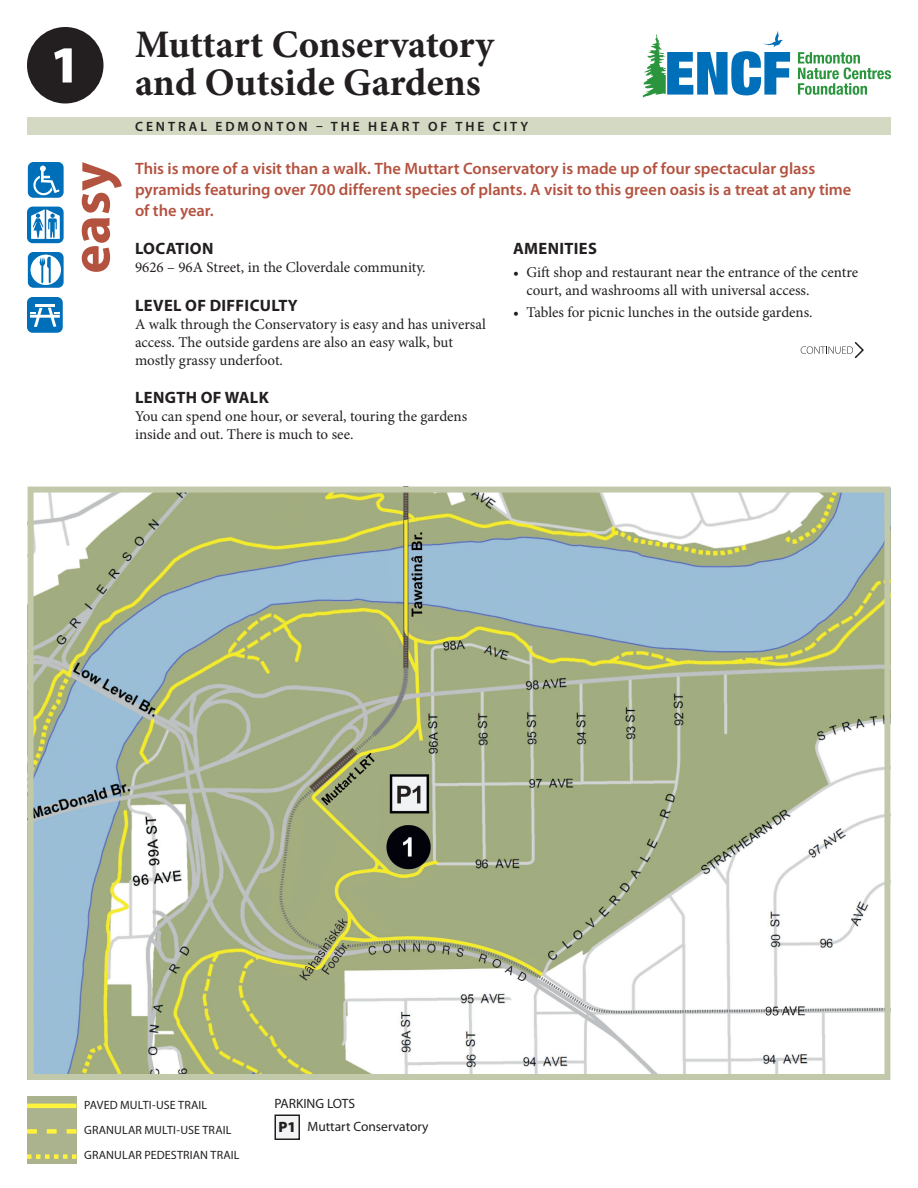
<style>
.page{position:relative;width:918px;height:1188px;background:#fff}
.page>*{position:absolute;margin:0;border:0;box-sizing:border-box;transform-origin:0 0}
.difficulty{font:700 55.5px "Myriad Pro";color:#b45240}
.walk_number{font:900 52.5px "Myriad Pro";color:#fff}
.Trail_Title{font:700 39px/37.5px "Minion Pro";color:#231f20}
.Intro_Paragraph{font:600 16.5px/21px "Myriad Pro";letter-spacing:-.005em;color:#b45240}
.Heading_2{font:700 16.5px "Myriad Pro";letter-spacing:.02em;color:#231f20}
.text_after_Heading_2{font:15px/18px "Minion Pro";color:#231f20}
.bullets{font:15px/18px "Minion Pro";color:#231f20}
.t1{font:900 15px "Myriad Pro";color:#231f20}
.t2{font:600 13.5px "Myriad Pro";letter-spacing:.22em;color:#231f20}
.legend_parking_lot{font:13.5px "Myriad Pro";color:#231f20}
.legend{font:12px "Myriad Pro";letter-spacing:.01em;color:#231f20}
</style>
<div class="page">
<div style="left:27px;top:27px;width:77px;height:77px;background:#231f20;border-radius:50%"></div>
<svg style="left:798px;top:52px;width:93px;height:43px"></svg>
<svg style="left:642px;top:31px;width:148px;height:67px"></svg>
<div style="left:28px;top:162px;width:36px;height:36px;background:#006fba;border-radius:6px"></div>
<svg style="left:33px;top:166px;width:27px;height:29px"></svg>
<div style="left:27px;top:207px;width:37px;height:36px;background:#006fba;border-radius:6px"></div>
<svg style="left:31px;top:209px;width:29px;height:30px"></svg>
<div style="left:27px;top:297px;width:36px;height:36px;background:#006fba;border-radius:6px"></div>
<hr style="left:35px;top:304px;width:20px;height:3px;background:#fff">
<svg style="left:30px;top:308px;width:30px;height:19px"></svg>
<div style="left:28px;top:252px;width:36px;height:36px;background:#006fba;border-radius:6px"></div>
<div style="left:31px;top:255px;width:30px;height:30px;background:#fff;border-radius:50%"></div>
<svg style="left:38px;top:255px;width:13px;height:30px"></svg>
<img style="left:35px;top:494px;width:848px;height:579px">
<div style="left:28px;top:487px;width:862px;height:593px;border:6px solid #c2c9ab"></div>
<div style="left:275px;top:1115px;width:24px;height:24px;background:#f2f3f4"></div>
<div style="left:274px;top:1114px;width:26px;height:26px;border:2px solid #231f20"></div>
<svg style="left:801px;top:342px;width:63px;height:16px"></svg>
<div style="left:27px;top:1097px;width:49px;height:67px;background:#aab38e"></div>
<hr style="left:27px;top:1104px;width:49px;height:4px;background:#fff33c">
<svg style="left:27px;top:1129px;width:49px;height:5px"></svg>
<svg style="left:27px;top:1154px;width:49px;height:5px"></svg>
<div style="left:27px;top:117px;width:864px;height:18px;background:#d4d9c3"></div>
<p class="walk_number" style="left:50px;top:30px;width:32px">1</p>
<p class="difficulty" style="left:55px;top:274px;width:113px;rotate:-90deg">easy</p>
<p class="Trail_Title" style="left:135px;top:25px;width:360px">Muttart Conservatory and Outside Gardens</p>
<p class="t2" style="left:135px;top:118px;width:395px">CENTRAL EDMONTON – THE HEART OF THE CITY</p>
<p class="Intro_Paragraph" style="left:135px;top:158px;width:718px">This is more of a visit than a walk. The Muttart Conservatory is made up of four spectacular glass pyramids featuring over 700 different species of plants. A visit to this green oasis is a treat at any time of the year.</p>
<p class="Heading_2" style="left:135px;top:238px;width:80px">LOCATION</p>
<p class="text_after_Heading_2" style="left:135px;top:259px;width:292px">9626 – 96A Street, in the Cloverdale community.</p>
<p class="Heading_2" style="left:135px;top:294px;width:164px">LEVEL OF DIFFICULTY</p>
<p class="text_after_Heading_2" style="left:135px;top:315px;width:352px">A walk through the Conservatory is easy and has universal access. The outside gardens are also an easy walk, but mostly grassy underfoot.</p>
<p class="Heading_2" style="left:135px;top:386px;width:135px">LENGTH OF WALK</p>
<p class="text_after_Heading_2" style="left:135px;top:407px;width:334px">You can spend one hour, or several, touring the gardens inside and out. There is much to see.</p>
<p class="Heading_2" style="left:513px;top:238px;width:85px">AMENITIES</p>
<p class="bullets" style="left:526px;top:263px;width:333px;text-indent:-14px">• Gift shop and restaurant near the entrance of the centre court, and washrooms all with universal access.</p>
<p class="bullets" style="left:513px;top:303px;width:301px">• Tables for picnic lunches in the outside gardens.</p>
<p class="legend" style="left:84px;top:1098px;width:125px">PAVED MULTI-USE TRAIL</p>
<p class="legend" style="left:84px;top:1123px;width:149px">GRANULAR MULTI-USE TRAIL</p>
<p class="legend" style="left:84px;top:1148px;width:157px">GRANULAR PEDESTRIAN TRAIL</p>
<p class="legend_parking_lot" style="left:274px;top:1095px;width:82px">PARKING LOTS</p>
<p class="t1" style="left:278px;top:1117px;width:19px">P1</p>
<p class="legend_parking_lot" style="left:308px;top:1119px;width:123px">Muttart Conservatory</p>
</div>
